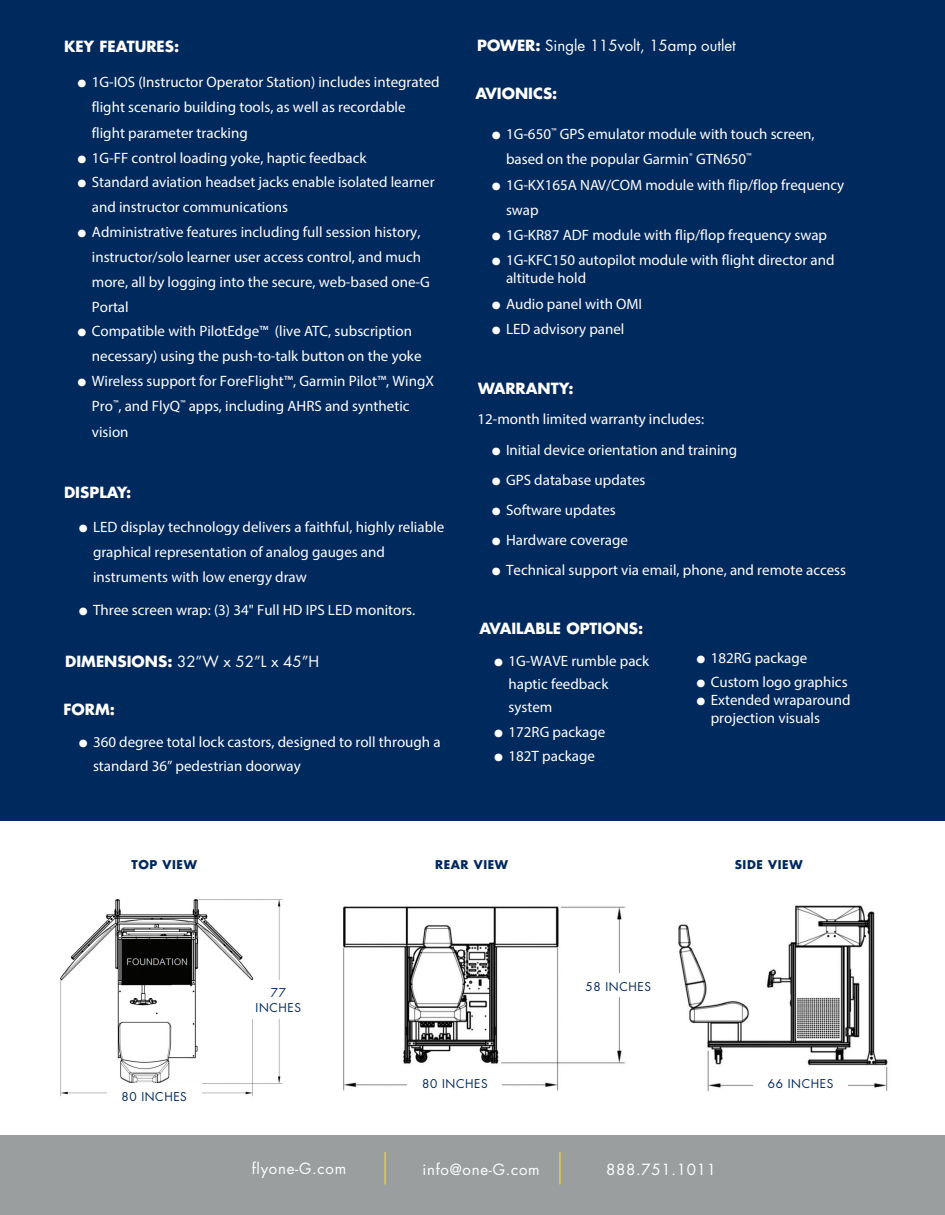
<style>
.page{position:relative;width:945px;height:1215px;background:#fff}
.page>*{position:absolute;margin:0;border:0;box-sizing:border-box;transform-origin:0 0}
.t1{font:15px/24.8px "Myriad Pro";color:#fff}
.t2{font:700 15px "Futura Std";color:#fff}
.t3{font:15px "Futura Std";color:#fff}
.t4{font:15px "Futura Std";letter-spacing:.05em;color:#fff}
.t5{font:11.85px "Futura Std";letter-spacing:.05em;color:#00295d}
.t6{font:700 11.85px "Futura Std";letter-spacing:.05em;color:#00295d}
.s1{font-weight:700}
</style>
<div class="page">
<div style="left:0;top:0;width:945px;height:820px;background:#00295d"></div>
<img style="left:60px;top:899px;width:223px;height:198px">
<img style="left:343px;top:906px;width:282px;height:185px">
<img style="left:678px;top:905px;width:210px;height:187px">
<div style="left:0;top:1135px;width:945px;height:80px;background:#9a9e9f"></div>
<hr style="left:384px;top:1152px;width:2px;height:32px;background:#ead821">
<hr style="left:559px;top:1152px;width:2px;height:32px;background:#ead821">
<div style="left:754px;top:1071px;width:94px;height:23px;background:#fff"></div>
<div style="left:571px;top:974px;width:94px;height:22px;background:#fff"></div>
<div style="left:408px;top:1071px;width:94px;height:23px;background:#fff"></div>
<div style="left:107px;top:1084px;width:94px;height:22px;background:#fff"></div>
<div style="left:231px;top:980px;width:94px;height:39px;background:#fff"></div>
<p class="t2" style="left:64px;top:37px;width:117px">KEY FEATURES:</p>
<p class="t1" style="left:92px;top:69px;width:349px;line-height:25.3px;text-indent:-14px">● 1G-IOS (Instructor Operator Station) includes integrated flight scenario building tools, as well as recordable flight parameter tracking</p>
<p class="t1" style="left:78px;top:145px;width:290px">● 1G-FF control loading yoke, haptic feedback</p>
<p class="t1" style="left:92px;top:170px;width:344px;text-indent:-14px">● Standard aviation headset jacks enable isolated learner and instructor communications</p>
<p class="t1" style="left:92px;top:219px;width:339px;text-indent:-14px">● Administrative features including full session history, instructor/solo learner user access control, and much more, all by logging into the secure, web-based one-G Portal</p>
<p class="t1" style="left:92px;top:319px;width:331px;text-indent:-14px">● Compatible with PilotEdge™ (live ATC, subscription necessary) using the push-to-talk button on the yoke</p>
<p class="t1" style="left:92px;top:368px;width:344px;line-height:25.2px;text-indent:-14px">● Wireless support for ForeFlight™, Garmin Pilot™, WingX<br>Pro<sup>™</sup>, and FlyQ<sup>™</sup> apps, including AHRS and synthetic vision</p>
<p class="t2" style="left:64px;top:483px;width:69px">DISPLAY:</p>
<p class="t1" style="left:93px;top:515px;width:353px;text-indent:-14px">● LED display technology delivers a faithful, highly reliable graphical representation of analog gauges and instruments with low energy draw</p>
<p class="t1" style="left:79px;top:597px;width:338px">● Three screen wrap: (3) 34" Full HD IPS LED monitors.</p>
<p class="t3" style="left:65px;top:652px;width:256px"><span class="s1">DIMENSIONS:</span> 32”W x 52”L x 45”H</p>
<p class="t2" style="left:63px;top:699px;width:53px">FORM:</p>
<p class="t1" style="left:93px;top:729px;width:349px;text-indent:-14px">● 360 degree total lock castors, designed to roll through a standard 36” pedestrian doorway</p>
<p class="t3" style="left:477px;top:36px;width:260px"><span class="s1">POWER:</span> Single 115volt, 15amp outlet</p>
<p class="t2" style="left:475px;top:83px;width:84px">AVIONICS:</p>
<p class="t1" style="left:506px;top:121px;width:310px;text-indent:-14px">● 1G-650<sup>™</sup> GPS emulator module with touch screen, based on the popular Garmin<sup>®</sup> GTN650<sup>™</sup></p>
<p class="t1" style="left:506px;top:172px;width:340px;line-height:25.2px;text-indent:-14px">● 1G-KX165A NAV/COM module with flip/flop frequency swap</p>
<p class="t1" style="left:492px;top:223px;width:337px">● 1G-KR87 ADF module with flip/flop frequency swap</p>
<p class="t1" style="left:506px;top:251px;width:330px;line-height:17.4px;text-indent:-14px">● 1G-KFC150 autopilot module with flight director and altitude hold</p>
<p class="t1" style="left:492px;top:291px;width:152px">● Audio panel with OMI</p>
<p class="t1" style="left:492px;top:316px;width:134px">● LED advisory panel</p>
<p class="t2" style="left:478px;top:378px;width:97px">WARRANTY:</p>
<p class="t1" style="left:477px;top:407px;width:228px">12-month limited warranty includes:</p>
<p class="t1" style="left:492px;top:437px;width:247px">● Initial device orientation and training</p>
<p class="t1" style="left:492px;top:467px;width:155px">● GPS database updates</p>
<p class="t1" style="left:492px;top:497px;width:125px">● Software updates</p>
<p class="t1" style="left:492px;top:527px;width:137px">● Hardware coverage</p>
<p class="t1" style="left:492px;top:557px;width:356px">● Technical support via email, phone, and remote access</p>
<p class="t2" style="left:480px;top:618px;width:165px">AVAILABLE OPTIONS:</p>
<p class="t1" style="left:509px;top:649px;width:142px;line-height:23px;text-indent:-14px">● 1G-WAVE rumble pack haptic feedback system</p>
<p class="t1" style="left:495px;top:719px;width:112px">● 172RG package</p>
<p class="t1" style="left:495px;top:743px;width:102px">● 182T package</p>
<p class="t1" style="left:697px;top:646px;width:112px">● 182RG package</p>
<p class="t1" style="left:697px;top:670px;width:152px">● Custom logo graphics</p>
<p class="t1" style="left:711px;top:691px;width:141px;line-height:17.7px;text-indent:-14px">● Extended wraparound projection visuals</p>
<p class="t6" style="left:132px;top:857px;width:67px">TOP VIEW</p>
<p class="t6" style="left:435px;top:857px;width:75px">REAR VIEW</p>
<p class="t6" style="left:735px;top:857px;width:69px">SIDE VIEW</p>
<p class="t5" style="left:121px;top:1089px;width:67px">80 INCHES</p>
<p class="t5" style="left:271px;top:985px;width:17px">77</p>
<p class="t5" style="left:256px;top:1000px;width:47px">INCHES</p>
<p class="t5" style="left:422px;top:1076px;width:67px">80 INCHES</p>
<p class="t5" style="left:586px;top:979px;width:67px">58 INCHES</p>
<p class="t4" style="left:252px;top:1159px;width:96px">flyone-G.com</p>
<p class="t4" style="left:422px;top:1160px;width:119px">info@one-G.com</p>
<p class="t4" style="left:606px;top:1160px;width:111px">888.751.1011</p>
<p class="t5" style="left:768px;top:1077px;width:67px">66 INCHES</p>
</div>
